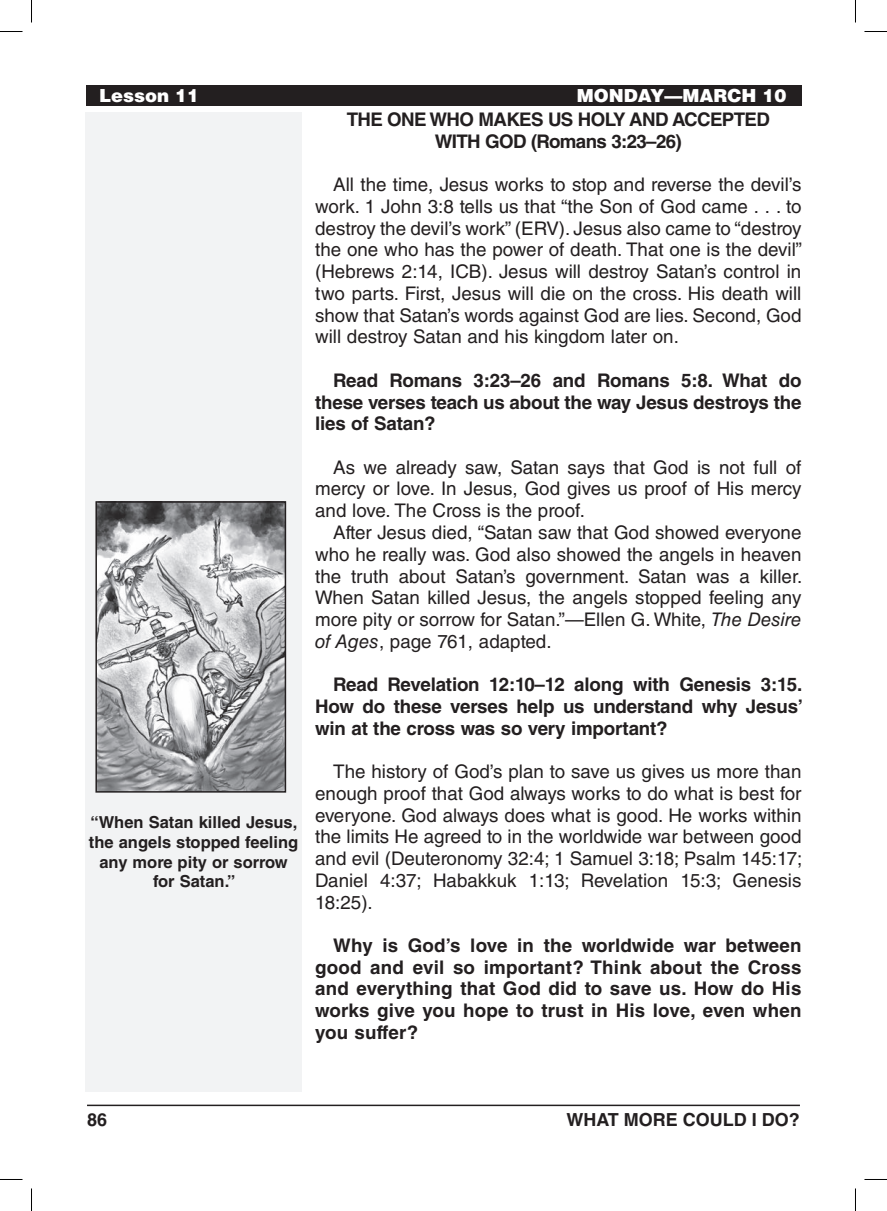
<style>
.page{position:relative;width:887px;height:1211px;background:#fff}
.page>*{position:absolute;margin:0;border:0;box-sizing:border-box;transform-origin:0 0}
.Body_Text_SpaceBefor{font:18.75px/21.8px "Helvetica LT Std";color:#231f20;text-align:justify}
.Body_Text_Bold_Space{font:700 18.75px/21.8px "Helvetica LT Std";letter-spacing:-.01em;color:#231f20;text-align:justify}
.Body_Text{font:18.75px/21.8px "Helvetica LT Std";color:#231f20;text-align:justify}
.Subheadings{font:700 18.75px/21.8px "Helvetica LT Std";letter-spacing:-.035em;color:#231f20;text-align:center}
.Running_Head_-_Right{font:900 18px "Helvetica LT Std";color:#fff}
.t1{font:700 18px "Helvetica LT Std";color:#231f20}
.Image_Captions{font:700 16.5px/19.5px "Helvetica LT Std";color:#231f20;text-align:center}
.s1{font-style:italic}
</style>
<div class="page">
<hr style="left:87px;top:1104px;width:713px;height:2px;background:#231f20">
<div style="left:86px;top:112px;width:216px;height:979px;background:#f2f3f4"></div>
<div style="left:86px;top:86px;width:715px;height:20px;background:#231f20"></div>
<img style="left:98px;top:504px;width:185px;height:285px">
<div style="left:95px;top:501px;width:191px;height:291px;border:2px solid #231f20"></div>
<svg style="left:0;top:31px;width:22px;height:1px"></svg>
<svg style="left:864px;top:31px;width:22px;height:1px"></svg>
<svg style="left:0;top:1179px;width:22px;height:1px"></svg>
<svg style="left:864px;top:1179px;width:22px;height:1px"></svg>
<svg style="left:31px;top:0;width:1px;height:22px"></svg>
<svg style="left:31px;top:1188px;width:1px;height:22px"></svg>
<svg style="left:855px;top:0;width:1px;height:22px"></svg>
<svg style="left:855px;top:1188px;width:1px;height:22px"></svg>
<p class="Running_Head_-_Right" style="left:99px;top:84px;width:102px">Lesson 11</p>
<p class="Running_Head_-_Right" style="left:576px;top:84px;width:211px">MONDAY—MARCH 10</p>
<p class="Image_Captions" style="left:89px;top:812px;width:211px">“When Satan killed Jesus, the angels stopped feeling any more pity or sorrow</p>
<p class="Image_Captions" style="left:153px;top:871px;width:84px">for Satan.”</p>
<p class="Subheadings" style="left:346px;top:108px;width:425px">THE ONE WHO MAKES US HOLY AND ACCEPTED<br>WITH GOD (Romans 3:23–26)</p>
<p class="Body_Text_SpaceBefor" style="left:315px;top:174px;width:488px;text-indent:18px">All the time, Jesus works to stop and reverse the devil’s work. 1 John 3:8 tells us that “the Son of God came . . . to destroy the devil’s work” (ERV). Jesus also came to “destroy the one who has the power of death. That one is the devil” (Hebrews 2:14, ICB). Jesus will destroy Satan’s control in two parts. First, Jesus will die on the cross. His death will show that Satan’s words against God are lies. Second, God will destroy Satan and his kingdom later on.</p>
<p class="Body_Text_Bold_Space" style="left:315px;top:369px;width:488px;text-indent:18px">Read Romans 3:23–26 and Romans 5:8. What do these verses teach us about the way Jesus destroys the lies of Satan?</p>
<p class="Body_Text_SpaceBefor" style="left:315px;top:456px;width:488px;text-indent:18px">As we already saw, Satan says that God is not full of mercy or love. In Jesus, God gives us proof of His mercy and love. The Cross is the proof.</p>
<p class="Body_Text" style="left:315px;top:521px;width:489px;text-indent:18px">After Jesus died, “Satan saw that God showed everyone who he really was. God also showed the angels in heaven the truth about Satan’s government. Satan was a killer.<br>When Satan killed Jesus, the angels stopped feeling any more pity or sorrow for Satan.”—Ellen G. White, <span class="s1">The Desire of Ages</span>, page 761, adapted.</p>
<p class="Body_Text_Bold_Space" style="left:315px;top:673px;width:489px;text-indent:18px">Read Revelation 12:10–12 along with Genesis 3:15.<br>How do these verses help us understand why Jesus’ win at the cross was so very important?</p>
<p class="Body_Text_SpaceBefor" style="left:315px;top:760px;width:488px;text-indent:18px">The history of God’s plan to save us gives us more than enough proof that God always works to do what is best for everyone. God always does what is good. He works within the limits He agreed to in the worldwide war between good and evil (Deuteronomy 32:4; 1 Samuel 3:18; Psalm 145:17; Daniel 4:37; Habakkuk 1:13; Revelation 15:3; Genesis 18:25).</p>
<p class="Body_Text_Bold_Space" style="left:315px;top:934px;width:488px;text-indent:18px">Why is God’s love in the worldwide war between good and evil so important? Think about the Cross and everything that God did to save us. How do His works give you hope to trust in His love, even when you suffer?</p>
<p class="t1" style="left:87px;top:1109px;width:22px">86</p>
<p class="t1" style="left:566px;top:1109px;width:235px">WHAT MORE COULD I DO?</p>
</div>
